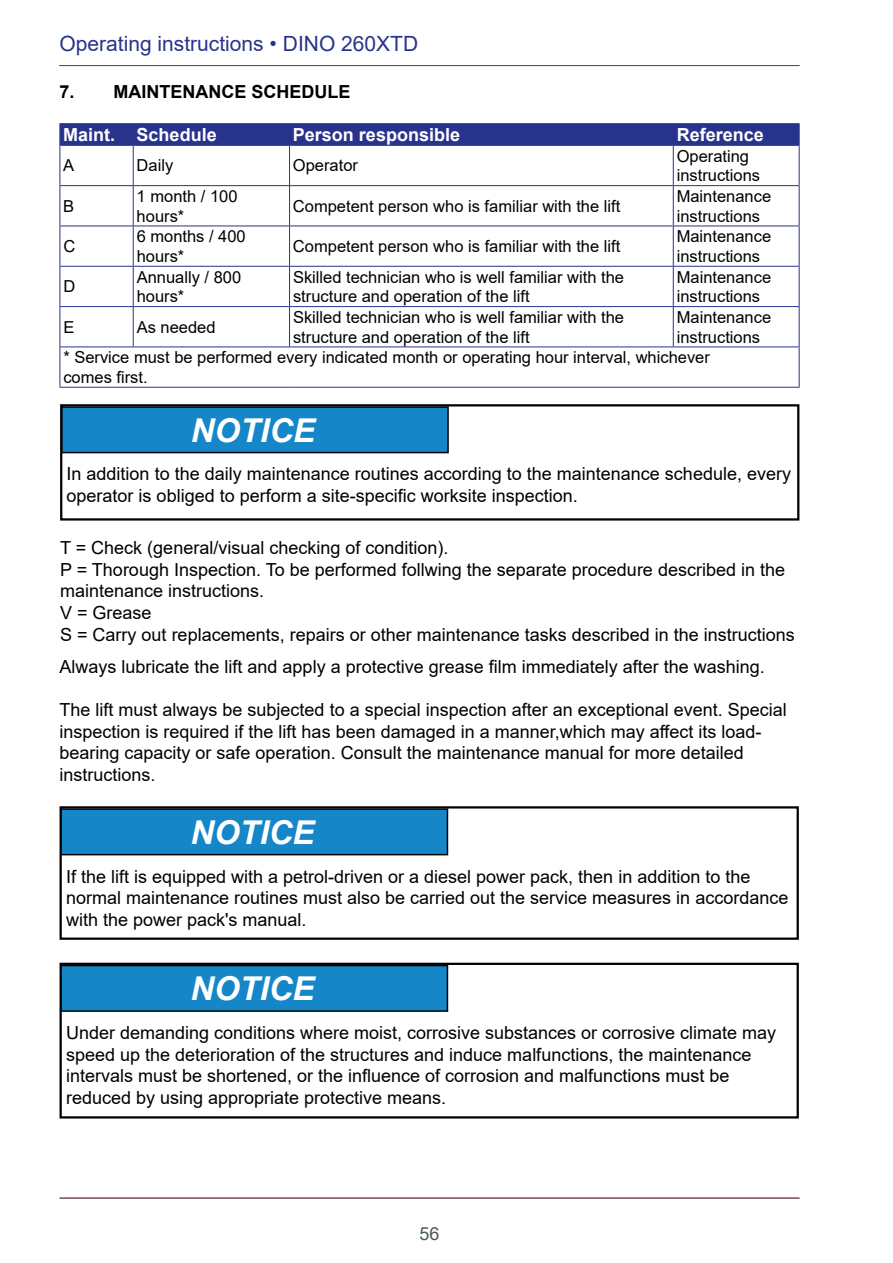
<style>
.page{position:relative;width:893px;height:1263px;background:#fff}
.page>*{position:absolute;margin:0;border:0;box-sizing:border-box;transform-origin:0 0}
.t1{font:italic 700 32.85px "Arial";color:#fff}
.t2{font:21px "Arial";color:#28348b}
.t3{font:18px/21.6px "Arial";color:#000}
.t4{font:700 18px "Arial";color:#fff}
.t5{font:700 18px "Arial";color:#000}
.t6{font:18px "Arial";color:#48565c}
.t7{font:16.5px/19.8px "Arial";color:#000}
</style>
<div class="page">
<hr style="left:60px;top:65px;width:739px;height:1px;background:#48565c">
<hr style="left:60px;top:1198px;width:739px;height:1px;background:#48565c">
<svg style="left:63px;top:407px;width:386px;height:47px;background:#1781bf"></svg>
<div style="left:60px;top:404px;width:739px;height:117px;border:2px solid #000"></div>
<hr style="left:60px;top:146px;width:1px;height:39px;background:#28348b">
<hr style="left:133px;top:146px;width:1px;height:39px;background:#28348b">
<hr style="left:289px;top:146px;width:1px;height:39px;background:#28348b">
<hr style="left:673px;top:146px;width:1px;height:39px;background:#28348b">
<hr style="left:799px;top:146px;width:1px;height:39px;background:#28348b">
<hr style="left:60px;top:185px;width:73px;height:1px;background:#28348b">
<hr style="left:60px;top:186px;width:1px;height:40px;background:#28348b">
<hr style="left:133px;top:185px;width:157px;height:1px;background:#28348b">
<hr style="left:133px;top:186px;width:1px;height:40px;background:#28348b">
<hr style="left:290px;top:185px;width:383px;height:1px;background:#28348b">
<hr style="left:289px;top:186px;width:1px;height:40px;background:#28348b">
<hr style="left:673px;top:185px;width:126px;height:1px;background:#28348b">
<hr style="left:673px;top:186px;width:1px;height:40px;background:#28348b">
<hr style="left:799px;top:186px;width:1px;height:40px;background:#28348b">
<hr style="left:60px;top:226px;width:73px;height:1px;background:#28348b">
<hr style="left:60px;top:226px;width:1px;height:40px;background:#28348b">
<hr style="left:133px;top:226px;width:157px;height:1px;background:#28348b">
<hr style="left:133px;top:226px;width:1px;height:40px;background:#28348b">
<hr style="left:290px;top:226px;width:383px;height:1px;background:#28348b">
<hr style="left:289px;top:226px;width:1px;height:40px;background:#28348b">
<hr style="left:673px;top:226px;width:126px;height:1px;background:#28348b">
<hr style="left:673px;top:226px;width:1px;height:40px;background:#28348b">
<hr style="left:799px;top:226px;width:1px;height:40px;background:#28348b">
<hr style="left:60px;top:266px;width:73px;height:1px;background:#28348b">
<hr style="left:60px;top:267px;width:1px;height:39px;background:#28348b">
<hr style="left:133px;top:266px;width:157px;height:1px;background:#28348b">
<hr style="left:133px;top:267px;width:1px;height:39px;background:#28348b">
<hr style="left:290px;top:266px;width:383px;height:1px;background:#28348b">
<hr style="left:289px;top:267px;width:1px;height:39px;background:#28348b">
<hr style="left:673px;top:266px;width:126px;height:1px;background:#28348b">
<hr style="left:673px;top:267px;width:1px;height:39px;background:#28348b">
<hr style="left:799px;top:267px;width:1px;height:39px;background:#28348b">
<hr style="left:60px;top:306px;width:73px;height:1px;background:#28348b">
<hr style="left:60px;top:307px;width:1px;height:39px;background:#28348b">
<hr style="left:133px;top:306px;width:157px;height:1px;background:#28348b">
<hr style="left:133px;top:307px;width:1px;height:39px;background:#28348b">
<hr style="left:290px;top:306px;width:383px;height:1px;background:#28348b">
<hr style="left:289px;top:307px;width:1px;height:39px;background:#28348b">
<hr style="left:673px;top:306px;width:126px;height:1px;background:#28348b">
<hr style="left:673px;top:307px;width:1px;height:39px;background:#28348b">
<hr style="left:799px;top:307px;width:1px;height:39px;background:#28348b">
<hr style="left:60px;top:123px;width:73px;height:1px;background:#28348b">
<hr style="left:133px;top:123px;width:157px;height:1px;background:#28348b">
<hr style="left:290px;top:123px;width:383px;height:1px;background:#28348b">
<hr style="left:60px;top:145px;width:73px;height:1px;background:#28348b">
<hr style="left:133px;top:145px;width:157px;height:1px;background:#28348b">
<hr style="left:290px;top:145px;width:383px;height:1px;background:#28348b">
<hr style="left:673px;top:123px;width:126px;height:1px;background:#28348b">
<hr style="left:673px;top:145px;width:126px;height:1px;background:#28348b">
<div style="left:60px;top:124px;width:740px;height:21px;background:#28348b"></div>
<hr style="left:60px;top:346px;width:73px;height:1px;background:#28348b">
<hr style="left:60px;top:347px;width:1px;height:40px;background:#28348b">
<hr style="left:133px;top:346px;width:157px;height:1px;background:#28348b">
<hr style="left:290px;top:346px;width:383px;height:1px;background:#28348b">
<hr style="left:673px;top:346px;width:126px;height:1px;background:#28348b">
<hr style="left:60px;top:387px;width:73px;height:1px;background:#28348b">
<hr style="left:133px;top:387px;width:157px;height:1px;background:#28348b">
<hr style="left:290px;top:387px;width:383px;height:1px;background:#28348b">
<hr style="left:673px;top:387px;width:126px;height:1px;background:#28348b">
<hr style="left:799px;top:347px;width:1px;height:40px;background:#28348b">
<svg style="left:63px;top:809px;width:386px;height:47px;background:#1681be"></svg>
<div style="left:60px;top:806px;width:739px;height:134px;border:2px solid #000"></div>
<svg style="left:63px;top:966px;width:386px;height:46px;background:#1481c0"></svg>
<div style="left:60px;top:963px;width:739px;height:155px;border:2px solid #000"></div>
<p class="t2" style="left:60px;top:35px;width:360px">Operating instructions • DINO 260XTD</p>
<p class="t5" style="left:60px;top:85px;width:292px">7. MAINTENANCE SCHEDULE</p>
<p class="t4" style="left:63px;top:128px;width:155px">Maint. Schedule</p>
<p class="t4" style="left:293px;top:128px;width:169px">Person responsible</p>
<p class="t4" style="left:677px;top:128px;width:89px">Reference</p>
<p class="t7" style="left:63px;top:157px;width:13px">A</p>
<p class="t7" style="left:137px;top:157px;width:38px">Daily</p>
<p class="t7" style="left:293px;top:157px;width:67px">Operator</p>
<p class="t7" style="left:677px;top:147px;width:85px">Operating instructions</p>
<p class="t7" style="left:63px;top:198px;width:13px">B</p>
<p class="t7" style="left:137px;top:188px;width:102px">1 month / 100 hours*</p>
<p class="t7" style="left:293px;top:198px;width:329px">Competent person who is familiar with the lift</p>
<p class="t7" style="left:677px;top:188px;width:96px">Maintenance instructions</p>
<p class="t7" style="left:63px;top:238px;width:13px">C</p>
<p class="t7" style="left:137px;top:228px;width:111px">6 months / 400 hours*</p>
<p class="t7" style="left:293px;top:238px;width:329px">Competent person who is familiar with the lift</p>
<p class="t7" style="left:677px;top:228px;width:96px">Maintenance instructions</p>
<p class="t7" style="left:63px;top:278px;width:13px">D</p>
<p class="t7" style="left:137px;top:268px;width:106px">Annually / 800 hours*</p>
<p class="t7" style="left:293px;top:268px;width:333px">Skilled technician who is well familiar with the structure and operation of the lift</p>
<p class="t7" style="left:677px;top:268px;width:96px">Maintenance instructions</p>
<p class="t7" style="left:63px;top:319px;width:13px">E</p>
<p class="t7" style="left:137px;top:319px;width:80px">As needed</p>
<p class="t7" style="left:293px;top:309px;width:333px">Skilled technician who is well familiar with the structure and operation of the lift</p>
<p class="t7" style="left:677px;top:309px;width:96px">Maintenance</p>
<p class="t7" style="left:677px;top:328px;width:85px">instructions</p>
<p class="t7" style="left:63px;top:349px;width:648px">* Service must be performed every indicated month or operating hour interval, whichever</p>
<p class="t7" style="left:63px;top:367px;width:86px">comes first.</p>
<h1 class="t1" style="left:191px;top:411px;width:126px">NOTICE</h1>
<p class="t3" style="left:67px;top:465px;width:726px">In addition to the daily maintenance routines according to the maintenance schedule, every operator is obliged to perform a site-specific worksite inspection.</p>
<p class="t3" style="left:60px;top:539px;width:736px">T = Check (general/visual checking of condition).<br>P = Thorough Inspection. To be performed follwing the separate procedure described in the maintenance instructions.<br>V = Grease<br>S = Carry out replacements, repairs or other maintenance tasks described in the instructions</p>
<p class="t3" style="left:60px;top:656px;width:707px">Always lubricate the lift and apply a protective grease film immediately after the washing.</p>
<p class="t3" style="left:60px;top:701px;width:729px">The lift must always be subjected to a special inspection after an exceptional event. Special inspection is required if the lift has been damaged in a manner,which may affect its load&shy;bearing capacity or safe operation. Consult the maintenance manual for more detailed instructions.</p>
<h1 class="t1" style="left:190px;top:813px;width:126px">NOTICE</h1>
<p class="t3" style="left:66px;top:867px;width:724px">If the lift is equipped with a petrol-driven or a diesel power pack, then in addition to the normal maintenance routines must also be carried out the service measures in accordance with the power pack's manual.</p>
<h1 class="t1" style="left:190px;top:969px;width:126px">NOTICE</h1>
<p class="t3" style="left:66px;top:1023px;width:712px">Under demanding conditions where moist, corrosive substances or corrosive climate may speed up the deterioration of the structures and induce malfunctions, the maintenance intervals must be shortened, or the influence of corrosion and malfunctions must be reduced by using appropriate protective means.</p>
<p class="t6" style="left:419px;top:1227px;width:22px">56</p>
</div>
